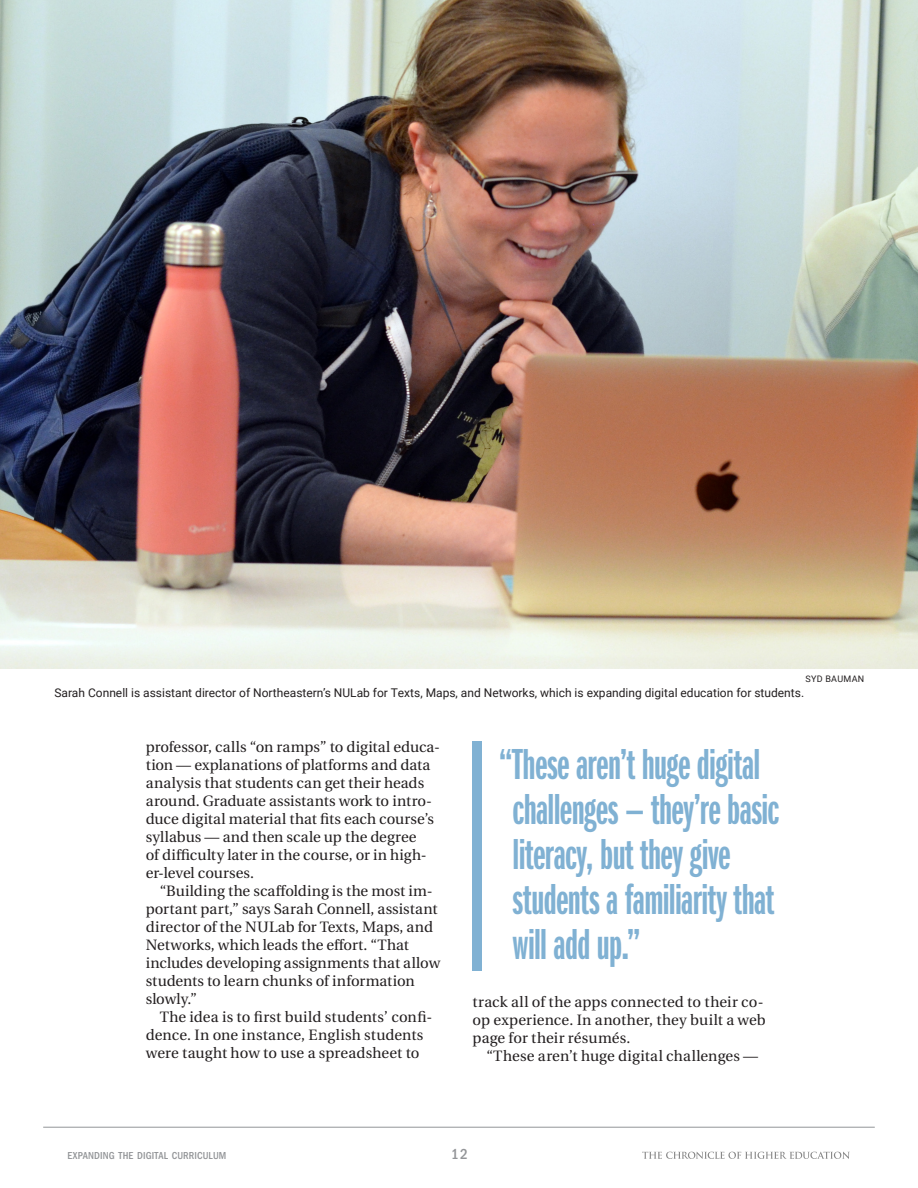
<style>
.page{position:relative;width:918px;height:1188px;background:#fff}
.page>*{position:absolute;margin:0;border:0;box-sizing:border-box;transform-origin:0 0}
.CHE_News_Body_RR{font:45px/45px "ITC Franklin Gothic Std Dm X Cp";letter-spacing:-.01em;color:#80b1d3}
.p_2018Reports{font:15px/18px "Heuristica";letter-spacing:.005em;color:#231f20}
.t1{font:500 condensed 15px "ITC Franklin Gothic Std";color:#939598}
.t2{font:12px "Roboto";color:#231f20}
.t3{font:500 condensed 10.5px "ITC Franklin Gothic Std";letter-spacing:.01em;color:#939598}
.t4{font:9px "Roboto";letter-spacing:.035em;color:#231f20}
</style>
<div class="page">
<hr style="left:43px;top:1127px;width:832px;height:1px;background:#939598">
<svg style="left:642px;top:1152px;width:208px;height:7px"></svg>
<img style="left:0;top:0;width:918px;height:669px">
<div style="left:472px;top:741px;width:10px;height:229px;background:#80b1d3"></div>
<p class="t4" style="left:806px;top:673px;width:60px">SYD BAUMAN</p>
<p class="t2" style="left:54px;top:684px;width:751px">Sarah Connell is assistant director of Northeastern’s NULab for Texts, Maps, and Networks, which is expanding digital education for students.</p>
<p class="p_2018Reports" style="left:146px;top:738px;width:296px">professor, calls “on ramps” to digital educa&shy;tion — explanations of platforms and data analysis that students can get their heads around. Graduate assistants work to intro&shy;duce digital material that fits each course’s syllabus — and then scale up the degree<br>of difficulty later in the course, or in high&shy;er-level courses.</p>
<p class="p_2018Reports" style="left:146px;top:882px;width:296px;text-indent:14px">“Building the scaffolding is the most im&shy;portant part,” says Sarah Connell, assistant director of the NULab for Texts, Maps, and Networks, which leads the effort. “That includes developing assignments that allow students to learn chunks of information slowly.”</p>
<p class="p_2018Reports" style="left:146px;top:1008px;width:288px;text-indent:14px">The idea is to first build students’ confi&shy;dence. In one instance, English students were taught how to use a spreadsheet to</p>
<p class="CHE_News_Body_RR" style="left:513px;top:742px;width:268px;text-indent:-14px">“These aren’t huge digital challenges — they’re basic literacy, but they give students a familiarity that will add up.”</p>
<p class="p_2018Reports" style="left:472px;top:993px;width:295px">track all of the apps connected to their co&shy;op experience. In another, they built a web page for their résumés.</p>
<p class="p_2018Reports" style="left:486px;top:1047px;width:273px">“These aren’t huge digital challenges —</p>
<p class="t3" style="left:68px;top:1150px;width:160px">EXPANDING THE DIGITAL CURRICULUM</p>
<p class="t1" style="left:451px;top:1146px;width:18px">12</p>
</div>
